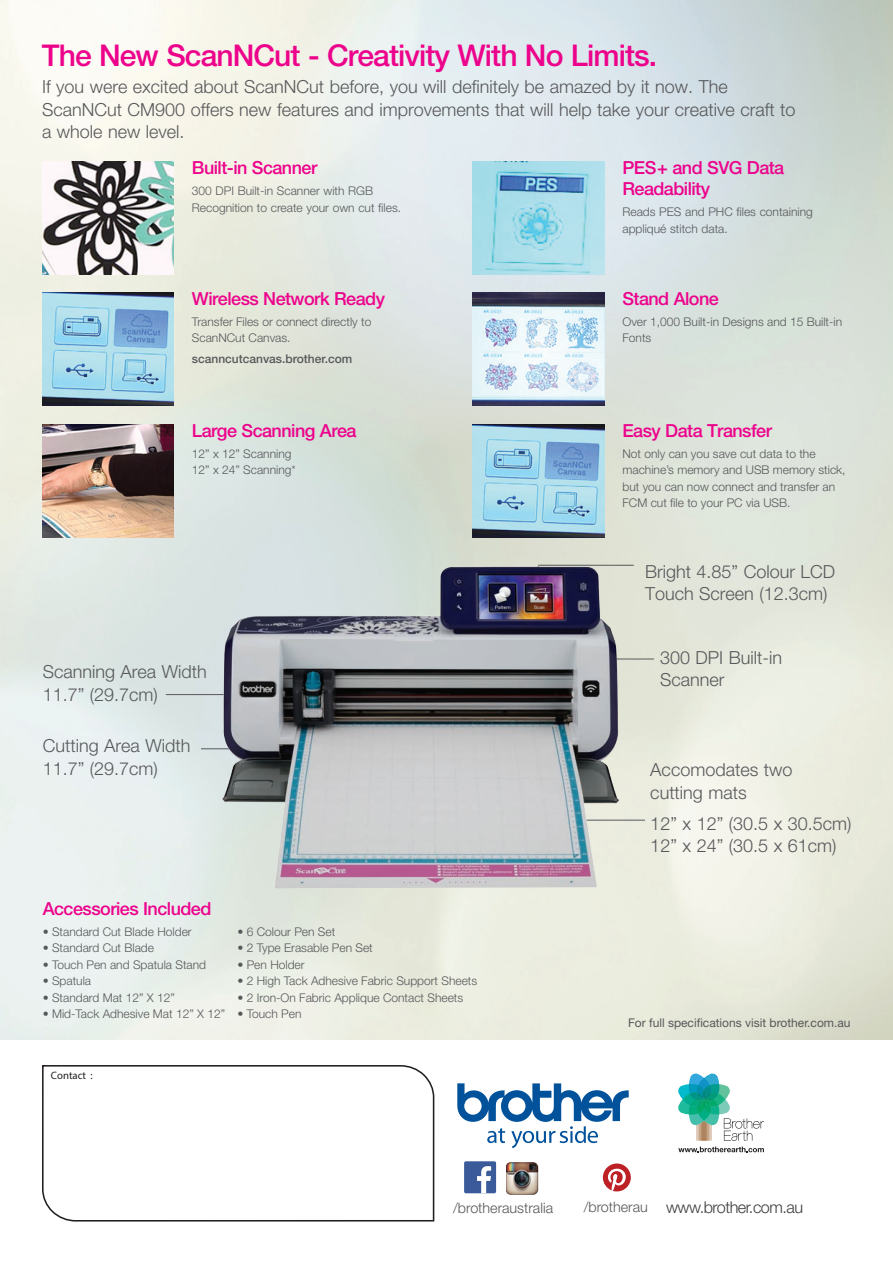
<style>
.page{position:relative;width:893px;height:1263px;background:#fff}
.page>*{position:absolute;margin:0;border:0;box-sizing:border-box;transform-origin:0 0}
.t1{font:500 30px "Helvetica Neue LT Std";letter-spacing:-.03em;color:#ed028c}
.t2{font:300 18px/22.5px "Helvetica Neue LT Std";color:#57585a}
.t3{font:500 18px/21px "Helvetica Neue LT Std";letter-spacing:-.03em;color:#ed028c}
.t4{font:300 16.35px "Helvetica Neue LT Std";letter-spacing:-.03em;color:#3e3e3f}
.t5{font:300 14.4px "Helvetica Neue LT Std";color:#57585a}
.t6{font:300 12px/16.5px "Helvetica Neue LT Std";color:#57585a}
.t7{font:12px "Helvetica Neue LT Std";color:#57585a}
.t8{font:500 12px "Helvetica Neue LT Std";color:#57585a}
.t9{font:10.8px "Myriad Pro";color:#231f20}
</style>
<div class="page">
<img style="left:0;top:0;width:893px;height:1040px">
<img style="left:42px;top:162px;width:132px;height:113px">
<img style="left:472px;top:162px;width:132px;height:113px">
<img style="left:42px;top:292px;width:132px;height:113px">
<img style="left:473px;top:424px;width:131px;height:113px">
<img style="left:472px;top:292px;width:132px;height:113px">
<img style="left:42px;top:424px;width:132px;height:114px">
<hr style="left:538px;top:565px;width:96px;height:1px;background:#57585a">
<hr style="left:614px;top:659px;width:40px;height:1px;background:#57585a">
<hr style="left:586px;top:820px;width:59px;height:1px;background:#57585a">
<hr style="left:201px;top:748px;width:41px;height:1px;background:#57585a">
<hr style="left:166px;top:694px;width:76px;height:1px;background:#57585a">
<svg style="left:42px;top:1065px;width:392px;height:156px"></svg>
<svg style="left:457px;top:1083px;width:172px;height:65px"></svg>
<div style="left:621px;top:1106px;width:16px;height:19px;background:#fff"></div>
<img style="left:221px;top:564px;width:401px;height:329px">
<div style="left:464px;top:1161px;width:32px;height:32px;background:#3b5a9a;border-radius:2px"></div>
<svg style="left:477px;top:1166px;width:14px;height:27px"></svg>
<svg style="left:603px;top:1163px;width:28px;height:28px"></svg>
<img style="left:506px;top:1162px;width:32px;height:33px">
<svg style="left:678px;top:1073px;width:86px;height:79px"></svg>
<h1 class="t1" style="left:42px;top:37px;width:617px">The New ScanNCut - Creativity With No Limits.</h1>
<h2 class="t2" style="left:42px;top:75px;width:755px">If you were excited about ScanNCut before, you will definitely be amazed by it now. The<br>ScanNCut CM900 offers new features and improvements that will help take your creative craft to a whole new level.</h2>
<h2 class="t3" style="left:192px;top:157px;width:127px">Built-in Scanner</h2>
<p class="t6" style="left:192px;top:182px;width:211px">300 DPI Built-in Scanner with RGB<br>Recognition to create your own cut files.</p>
<h2 class="t3" style="left:622px;top:157px;width:163px">PES+ and SVG Data<br>Readability</h2>
<p class="t6" style="left:622px;top:203px;width:192px">Reads PES and PHC files containing appliqué stitch data.</p>
<h2 class="t3" style="left:192px;top:288px;width:195px">Wireless Network Ready</h2>
<p class="t6" style="left:192px;top:313px;width:181px">Transfer Files or connect directly to<br>ScanNCut Canvas.</p>
<p class="t8" style="left:192px;top:351px;width:162px">scanncutcanvas.brother.com</p>
<h2 class="t3" style="left:192px;top:420px;width:166px">Large Scanning Area</h2>
<p class="t6" style="left:192px;top:445px;width:105px">12” x 12” Scanning<br>12” x 24” Scanning*</p>
<h2 class="t2" style="left:43px;top:660px;width:166px">Scanning Area Width<br>11.7” (29.7cm)</h2>
<h2 class="t2" style="left:43px;top:734px;width:149px">Cutting Area Width<br>11.7” (29.7cm)</h2>
<h2 class="t3" style="left:43px;top:898px;width:170px">Accessories Included</h2>
<p class="t6" style="left:43px;top:923px;width:150px">• Standard Cut Blade Holder</p>
<p class="t6" style="left:43px;top:940px;width:113px">• Standard Cut Blade</p>
<p class="t6" style="left:43px;top:956px;width:165px">• Touch Pen and Spatula Stand</p>
<p class="t6" style="left:43px;top:973px;width:50px">• Spatula</p>
<p class="t6" style="left:43px;top:989px;width:134px">• Standard Mat 12” X 12”</p>
<p class="t6" style="left:43px;top:1006px;width:184px">• Mid-Tack Adhesive Mat 12” X 12”</p>
<p class="t6" style="left:237px;top:923px;width:99px">• 6 Colour Pen Set</p>
<p class="t6" style="left:237px;top:940px;width:137px">• 2 Type Erasable Pen Set</p>
<p class="t6" style="left:237px;top:956px;width:69px">• Pen Holder</p>
<p class="t6" style="left:237px;top:973px;width:241px">• 2 High Tack Adhesive Fabric Support Sheets</p>
<p class="t6" style="left:237px;top:989px;width:227px">• 2 Iron-On Fabric Applique Contact Sheets</p>
<p class="t6" style="left:237px;top:1006px;width:66px">• Touch Pen</p>
<p class="t9" style="left:51px;top:1068px;width:43px">Contact :</p>
<h2 class="t3" style="left:622px;top:288px;width:98px">Stand Alone</h2>
<p class="t6" style="left:622px;top:313px;width:221px">Over 1,000 Built-in Designs and 15 Built-in<br>Fonts</p>
<h2 class="t3" style="left:622px;top:420px;width:151px">Easy Data Transfer</h2>
<p class="t6" style="left:622px;top:445px;width:225px">Not only can you save cut data to the machine’s memory and USB memory stick, but you can now connect and transfer an FCM cut file to your PC via USB.</p>
<h2 class="t2" style="left:645px;top:560px;width:192px">Bright 4.85” Colour LCD<br>Touch Screen (12.3cm)</h2>
<h2 class="t2" style="left:660px;top:646px;width:124px">300 DPI Built-in<br>Scanner</h2>
<h2 class="t2" style="left:650px;top:758px;width:144px">Accomodates two cutting mats</h2>
<h2 class="t2" style="left:650px;top:812px;width:203px">12” x 12” (30.5 x 30.5cm)<br>12” x 24” (30.5 x 61cm)</h2>
<p class="t7" style="left:628px;top:1015px;width:224px">For full specifications visit brother.com.au</p>
<p class="t5" style="left:453px;top:1198px;width:102px">/brotheraustralia</p>
<p class="t5" style="left:584px;top:1198px;width:66px">/brotherau</p>
<h3 class="t4" style="left:666px;top:1197px;width:139px">www.brother.com.au</h3>
</div>
